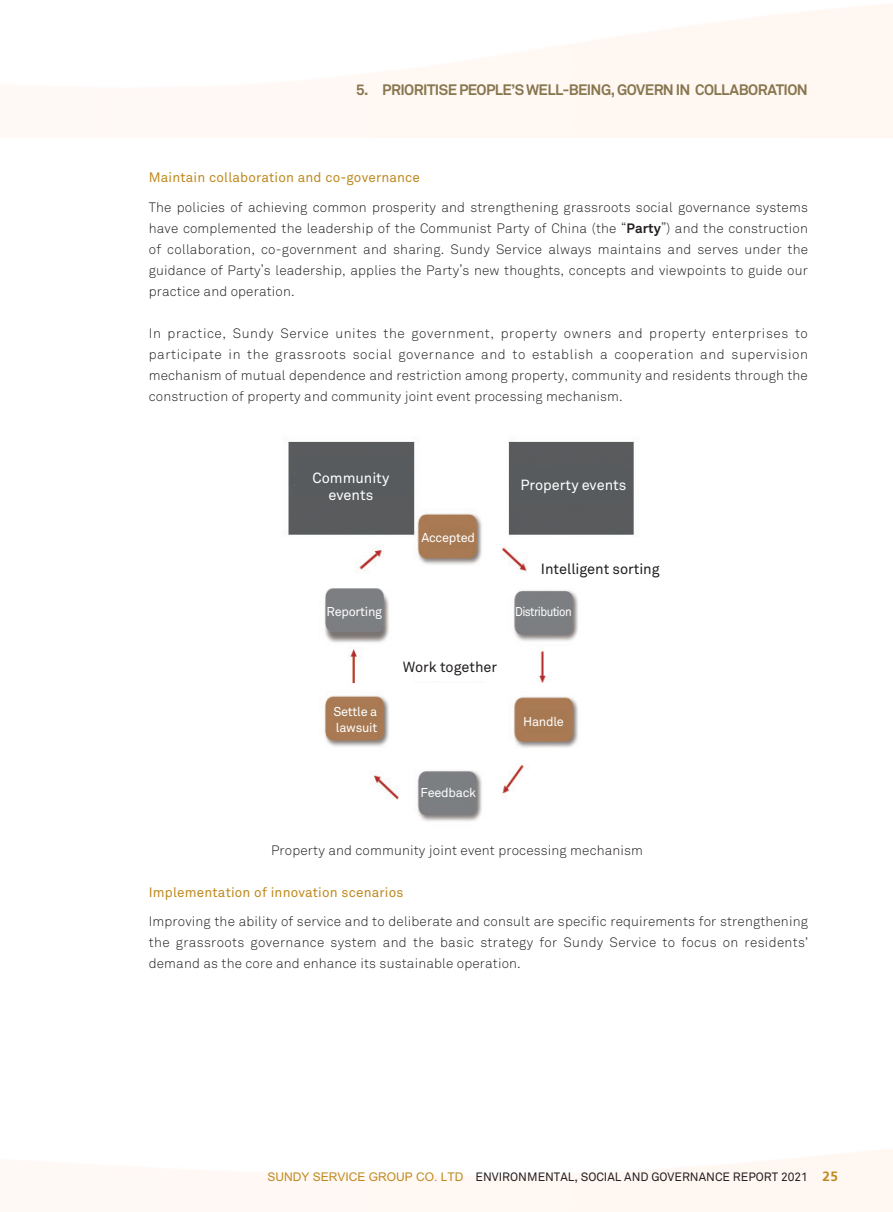
<style>
.page{position:relative;width:893px;height:1212px;background:#fff}
.page>*{position:absolute;margin:0;border:0;box-sizing:border-box;transform-origin:0 0}
.t1{font:700 15px "Akkurat Pro";letter-spacing:-.04em;color:#87764e}
.t2{font:14.55px "Akkurat Pro";letter-spacing:-.005em;color:#231f20}
.t3{font:14.55px/17.5px "Akkurat Pro";letter-spacing:-.005em;color:#fff;text-align:center}
.t4{font:13.5px/21px "Akkurat Light Pro";letter-spacing:.01em;color:#231f20;text-align:justify}
.t5{font:13.5px "Akkurat Pro";letter-spacing:.015em;color:#be8a20}
.t6{font:12.75px/15.5px "Akkurat Pro";letter-spacing:-.02em;color:#fff}
.t7{font:12.75px "Akkurat Pro";letter-spacing:-.05em;color:#fff;scale:.9 1}
.t8{font:12px "Akkurat Pro";color:#231f20}
.s1{font-family:"Akkurat Pro";font-weight:700}
.s2{font-family:"M Hei HKS";font-weight:700;color:#be8a20}
.s3{font-family:"Frutiger LT Std";font-weight:700;font-size:13.5px;color:#be8a20}
</style>
<div class="page">
<img style="left:282px;top:436px;width:357px;height:386px">
<div style="left:295px;top:456px;width:115px;height:39px;background:#585b5d"></div>
<div style="left:513px;top:467px;width:118px;height:32px;background:#585b5d"></div>
<div style="left:429px;top:527px;width:41px;height:23px;background:#a77952"></div>
<div style="left:337px;top:708px;width:40px;height:23px;background:#a77952"></div>
<div style="left:526px;top:710px;width:41px;height:22px;background:#a77952"></div>
<div style="left:337px;top:602px;width:40px;height:22px;background:#7c7f82"></div>
<div style="left:526px;top:603px;width:41px;height:23px;background:#7c7f82"></div>
<div style="left:528px;top:552px;width:76px;height:22px;background:#fff"></div>
<div style="left:415px;top:658px;width:76px;height:22px;background:#fff"></div>
<div style="left:428px;top:781px;width:40px;height:23px;background:#7c7f82"></div>
<p class="t1" style="left:356px;top:80px;width:453px">5. PRIORITISE PEOPLE’S WELL-BEING, GOVERN IN COLLABORATION</p>
<p class="t5" style="left:149px;top:170px;width:273px">Maintain collaboration and co-governance</p>
<p class="t4" style="left:149px;top:197px;width:661px">The policies of achieving common prosperity and strengthening grassroots social governance systems have complemented the leadership of the Communist Party of China (the “<span class="s1">Party</span>”) and the construction of collaboration, co-government and sharing. Sundy Service always maintains and serves under the guidance of Party’s leadership, applies the Party’s new thoughts, concepts and viewpoints to guide our practice and operation.</p>
<p class="t4" style="left:149px;top:323px;width:661px">In practice, Sundy Service unites the government, property owners and property enterprises to participate in the grassroots social governance and to establish a cooperation and supervision mechanism of mutual dependence and restriction among property, community and residents through the construction of property and community joint event processing mechanism.</p>
<p class="t3" style="left:313px;top:469px;width:78px">Community events</p>
<p class="t3" style="left:520px;top:477px;width:108px">Property events</p>
<p class="t6" style="left:421px;top:530px;width:55px">Accepted</p>
<p class="t2" style="left:541px;top:560px;width:120px">Intelligent sorting</p>
<p class="t6" style="left:327px;top:604px;width:57px">Reporting</p>
<p class="t7" style="left:515px;top:604px;width:64px">Distribution</p>
<p class="t2" style="left:403px;top:658px;width:96px">Work together</p>
<p class="t6" style="left:333px;top:704px;width:45px">Settle a lawsuit</p>
<p class="t6" style="left:523px;top:714px;width:42px">Handle</p>
<p class="t6" style="left:420px;top:785px;width:57px">Feedback</p>
<p class="t4" style="left:271px;top:840px;width:373px">Property and community joint event processing mechanism</p>
<p class="t5" style="left:149px;top:884px;width:256px">Implementation of innovation scenarios</p>
<p class="t4" style="left:149px;top:911px;width:661px">Improving the ability of service and to deliberate and consult are specific requirements for strengthening the grassroots governance system and the basic strategy for Sundy Service to focus on residents’ demand as the core and enhance its sustainable operation.</p>
<p class="t8" style="left:267px;top:1169px;width:572px"><span class="s2">SUNDY SERVICE GROUP CO. LTD</span> ENVIRONMENTAL, SOCIAL AND GOVERNANCE REPORT 2021 <span class="s3">25</span></p>
</div>
